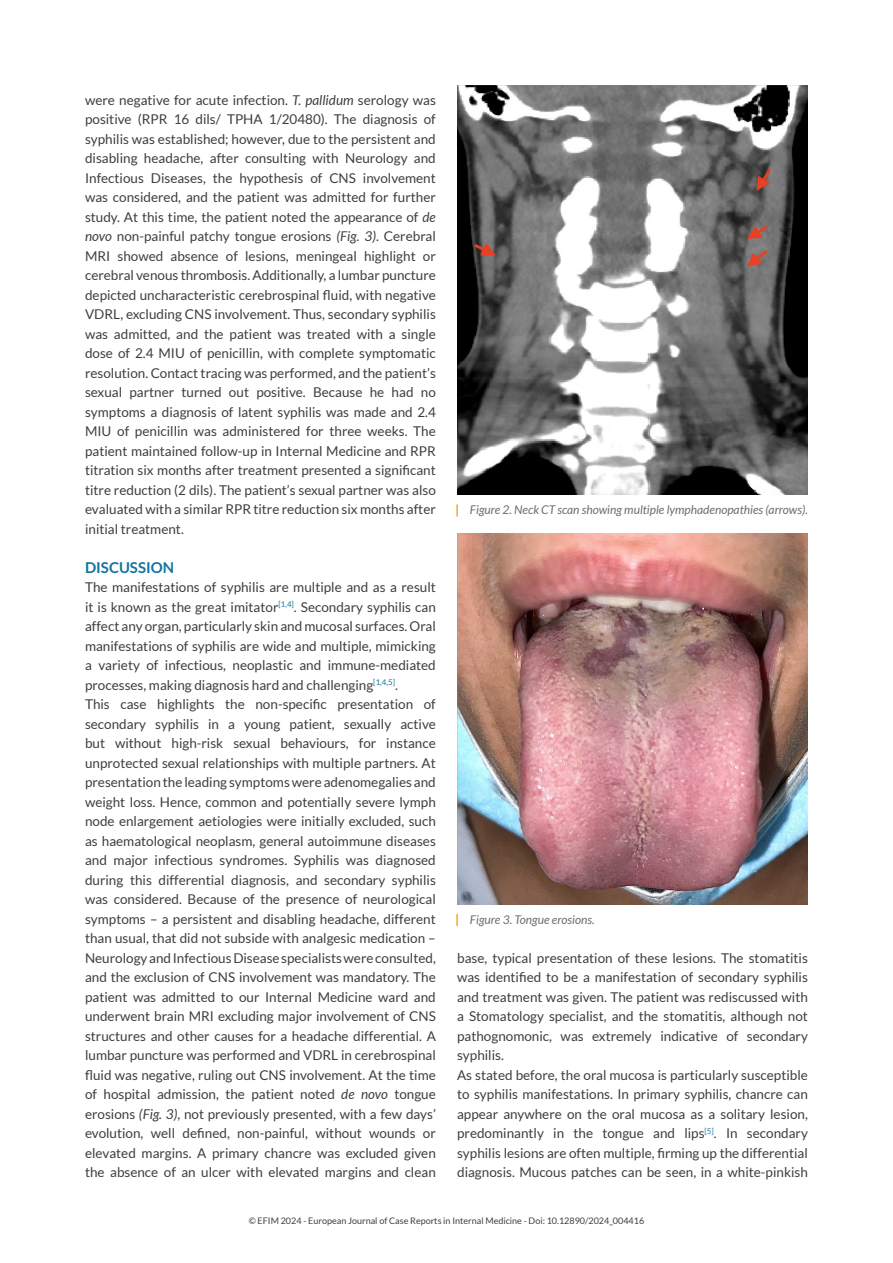
<style>
.page{position:relative;width:893px;height:1263px;background:#fff}
.page>*{position:absolute;margin:0;border:0;box-sizing:border-box;transform-origin:0 0}
.titoletti{font:700 15px "Lato";color:#1373a1}
.testo_normale{font:13.5px/19.5px "Lato";color:#3e3e3f;text-align:justify}
.dida{font:italic 12px "Lato";color:#6c6d70}
.t1{font:9px "Lato";color:#3e3e3f}
.s1{font-style:italic}
</style>
<div class="page">
<svg style="left:456px;top:504px;width:2px;height:12px"></svg>
<svg style="left:456px;top:914px;width:2px;height:12px"></svg>
<img style="left:457px;top:85px;width:351px;height:410px">
<img style="left:457px;top:534px;width:351px;height:370px">
<p class="testo_normale" style="left:85px;top:90px;width:352px">were negative for acute infection. <span class="s1">T. pallidum</span> serology was positive (RPR 16 dils/ TPHA 1/20480). The diagnosis of syphilis was established; however, due to the persistent and disabling headache, after consulting with Neurology and Infectious Diseases, the hypothesis of CNS involvement was considered, and the patient was admitted for further study. At this time, the patient noted the appearance of <span class="s1">de novo</span> non-painful patchy tongue erosions <span class="s1">(Fig. 3)</span>. Cerebral MRI showed absence of lesions, meningeal highlight or cerebral venous thrombosis. Additionally, a lumbar puncture depicted uncharacteristic cerebrospinal fluid, with negative VDRL, excluding CNS involvement. Thus, secondary syphilis was admitted, and the patient was treated with a single dose of 2.4 MIU of penicillin, with complete symptomatic resolution. Contact tracing was performed, and the patient’s sexual partner turned out positive. Because he had no symptoms a diagnosis of latent syphilis was made and 2.4<br>MIU of penicillin was administered for three weeks. The patient maintained follow-up in Internal Medicine and RPR titration six months after treatment presented a significant titre reduction (2 dils). The patient’s sexual partner was also evaluated with a similar RPR titre reduction six months after initial treatment.</p>
<p class="titoletti" style="left:85px;top:558px;width:91px">DISCUSSION</p>
<p class="testo_normale" style="left:85px;top:577px;width:352px">The manifestations of syphilis are multiple and as a result it is known as the great imitator<sup>[1,4]</sup>. Secondary syphilis can affect any organ, particularly skin and mucosal surfaces. Oral manifestations of syphilis are wide and multiple, mimicking a variety of infectious, neoplastic and immune-mediated processes, making diagnosis hard and challenging<sup>[1,4,5]</sup>.</p>
<p class="testo_normale" style="left:85px;top:694px;width:352px">This case highlights the non-specific presentation of secondary syphilis in a young patient, sexually active but without high-risk sexual behaviours, for instance unprotected sexual relationships with multiple partners. At presentation the leading symptoms were adenomegalies and weight loss. Hence, common and potentially severe lymph node enlargement aetiologies were initially excluded, such as haematological neoplasm, general autoimmune diseases and major infectious syndromes. Syphilis was diagnosed during this differential diagnosis, and secondary syphilis was considered. Because of the presence of neurological symptoms – a persistent and disabling headache, different than usual, that did not subside with analgesic medication – Neurology and Infectious Disease specialists were consulted, and the exclusion of CNS involvement was mandatory. The patient was admitted to our Internal Medicine ward and underwent brain MRI excluding major involvement of CNS structures and other causes for a headache differential. A lumbar puncture was performed and VDRL in cerebrospinal fluid was negative, ruling out CNS involvement. At the time of hospital admission, the patient noted <span class="s1">de novo</span> tongue erosions <span class="s1">(Fig. 3)</span>, not previously presented, with a few days’ evolution, well defined, non-painful, without wounds or elevated margins. A primary chancre was excluded given the absence of an ulcer with elevated margins and clean</p>
<p class="dida" style="left:470px;top:503px;width:340px">Figure 2. Neck CT scan showing multiple lymphadenopathies (arrows).</p>
<p class="dida" style="left:470px;top:913px;width:126px">Figure 3. Tongue erosions.</p>
<p class="testo_normale" style="left:457px;top:948px;width:352px">base, typical presentation of these lesions. The stomatitis was identified to be a manifestation of secondary syphilis and treatment was given. The patient was rediscussed with a Stomatology specialist, and the stomatitis, although not pathognomonic, was extremely indicative of secondary syphilis.</p>
<p class="testo_normale" style="left:457px;top:1065px;width:352px">As stated before, the oral mucosa is particularly susceptible to syphilis manifestations. In primary syphilis, chancre can appear anywhere on the oral mucosa as a solitary lesion, predominantly in the tongue and lips<sup>[5]</sup>. In secondary syphilis lesions are often multiple, firming up the differential diagnosis. Mucous patches can be seen, in a white-pinkish</p>
<p class="t1" style="left:249px;top:1215px;width:397px">© EFIM 2024 - European Journal of Case Reports in Internal Medicine - Doi: 10.12890/2024_004416</p>
</div>
